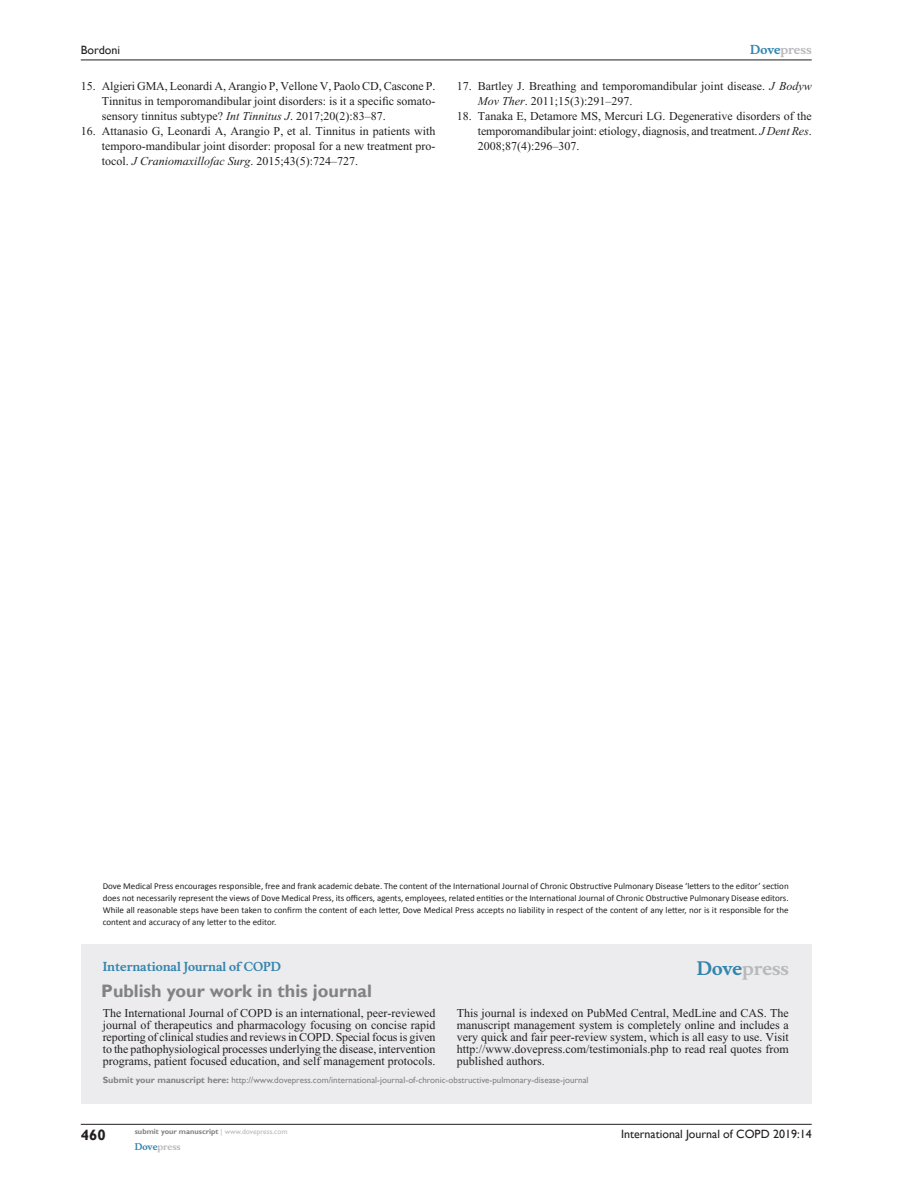
<style>
.page{position:relative;width:918px;height:1188px;background:#fff}
.page>*{position:absolute;margin:0;border:0;box-sizing:border-box;transform-origin:0 0}
.t1{font:700 18px "Gill Sans";color:#808285}
.t2{font:700 18px "Musee";color:#b8b9bc}
.t3{font:700 15px "Gill Sans";color:#231f20}
.RefNL2{font:12px/12px "Times New Roman";color:#231f20;text-align:justify}
.t4{font:12px "Gill Sans";color:#231f20}
.t5{font:700 12px "Musee";color:#3485ae}
.t6{font:700 12px "Musee";color:#b8b9bc}
.Disclaimer{font:9px/12px "Calibri";color:#231f20;text-align:justify}
.t7{font:9px "Gill Sans";color:#808285}
.t8{font:700 9px "Musee";color:#b8b9bc}
.t9{font:700 7.5px "Gill Sans";color:#808285}
.s1{font-style:italic}
.s2{color:#3485ae}
.s3{font-weight:700}
.s4{font-weight:400;color:#b8b9bc}
</style>
<div class="page">
<div style="left:81px;top:944px;width:731px;height:159px;background:#ececee"></div>
<hr style="left:81px;top:1124px;width:731px;height:1px;background:#231f20">
<hr style="left:81px;top:60px;width:731px;height:1px;background:#231f20">
<p class="t4" style="left:81px;top:43px;width:41px">Bordoni</p>
<p class="RefNL2" style="left:102px;top:79px;width:335px;line-height:15px;text-indent:-21px">15. Algieri GMA, Leonardi A, Arangio P, Vellone V, Paolo CD, Cascone P.<br>Tinnitus in temporomandibular joint disorders: is it a specific somato&shy;sensory tinnitus subtype? <span class="s1">Int Tinnitus J</span>. 2017;20(2):83–87.</p>
<p class="RefNL2" style="left:102px;top:124px;width:335px;line-height:15px;text-indent:-21px">16. Attanasio G, Leonardi A, Arangio P, et al. Tinnitus in patients with temporo-mandibular joint disorder: proposal for a new treatment pro&shy;tocol. <span class="s1">J Craniomaxillofac Surg</span>. 2015;43(5):724–727.</p>
<p class="t6" style="left:750px;top:43px;width:63px"><span class="s2">Dove</span>press</p>
<p class="RefNL2" style="left:478px;top:79px;width:335px;line-height:15px;text-indent:-21px">17. Bartley J. Breathing and temporomandibular joint disease. <span class="s1">J Bodyw<br>Mov Ther</span>. 2011;15(3):291–297.</p>
<p class="RefNL2" style="left:478px;top:109px;width:335px;line-height:15px;text-indent:-21px">18. Tanaka E, Detamore MS, Mercuri LG. Degenerative disorders of the temporomandibular joint: etiology, diagnosis, and treatment. <span class="s1">J Dent Res</span>.<br>2008;87(4):296–307.</p>
<p class="Disclaimer" style="left:103px;top:880px;width:688px">Dove Medical Press encourages responsible, free and frank academic debate. The content of the International Journal of Chronic Obstructive Pulmonary Disease ‘letters to the editor’ section does not necessarily represent the views of Dove Medical Press, its officers, agents, employees, related entities or the International Journal of Chronic Obstructive Pulmonary Disease editors.<br>While all reasonable steps have been taken to confirm the content of each letter, Dove Medical Press accepts no liability in respect of the content of any letter, nor is it responsible for the content and accuracy of any letter to the editor.</p>
<p class="t5" style="left:103px;top:959px;width:180px">International Journal of COPD</p>
<h1 class="t1" style="left:101px;top:980px;width:272px">Publish your work in this journal</h1>
<h1 class="t2" style="left:697px;top:958px;width:94px"><span class="s2">Dove</span>press</h1>
<p class="RefNL2" style="left:103px;top:1007px;width:334px">The International Journal of COPD is an international, peer-reviewed journal of therapeutics and pharmacology focusing on concise rapid reporting of clinical studies and reviews in COPD. Special focus is given to the pathophysiological processes underlying the disease, intervention programs, patient focused education, and self management protocols.</p>
<p class="RefNL2" style="left:457px;top:1007px;width:333px">This journal is indexed on PubMed Central, MedLine and CAS. The manuscript management system is completely online and includes a very quick and fair peer-review system, which is all easy to use. Visit http://www.dovepress.com/testimonials.php to read real quotes from published authors.</p>
<p class="t7" style="left:103px;top:1075px;width:487px"><span class="s3">Submit your manuscript here:</span> http://www.dovepress.com/international-journal-of-chronic-obstructive-pulmonary-disease-journal</p>
<p class="t3" style="left:81px;top:1126px;width:26px">460</p>
<p class="t9" style="left:135px;top:1127px;width:154px">submit your manuscript <span class="s4">| www.dovepress.com</span></p>
<p class="t8" style="left:135px;top:1141px;width:48px"><span class="s2">Dove</span>press</p>
<p class="t4" style="left:621px;top:1127px;width:192px">International Journal of COPD 2019:14</p>
</div>
